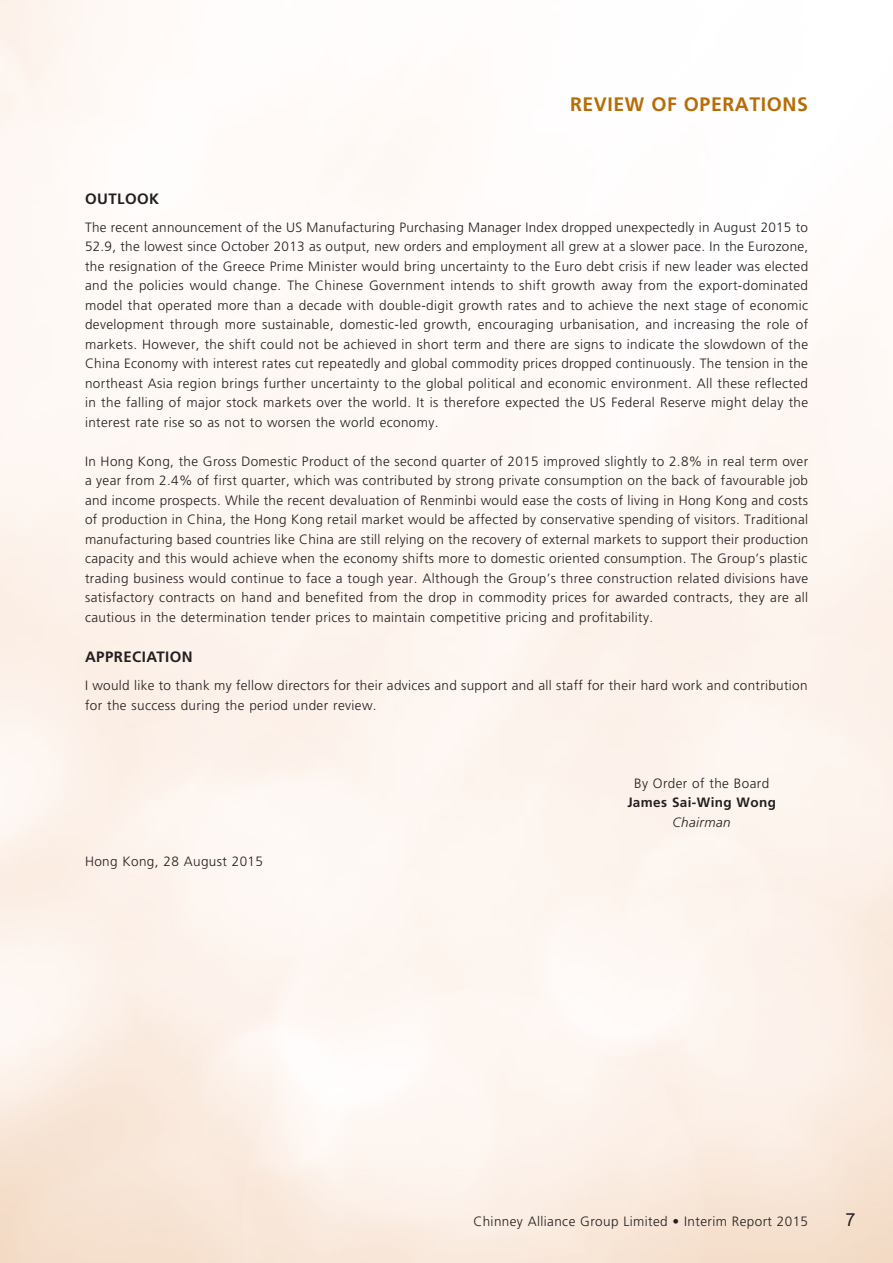
<style>
.page{position:relative;width:893px;height:1263px;background:#fff}
.page>*{position:absolute;margin:0;border:0;box-sizing:border-box;transform-origin:0 0}
.t1{font:700 19.5px "Frutiger LT Std";letter-spacing:.03em;color:#b76d06}
.t2{font:700 18px "M Hei HK";color:#231f20}
.t3{font:700 15px "Frutiger LT Std";letter-spacing:.03em;color:#231f20}
.t4{font:300 13.5px/19.5px "Frutiger LT Std";letter-spacing:.03em;color:#231f20;text-align:justify}
.t5{font:700 13.5px "Frutiger LT Std";letter-spacing:.03em;color:#231f20}
.t6{font:italic 300 13.5px "Frutiger LT Std";letter-spacing:.03em;color:#231f20}
</style>
<div class="page">
<h1 class="t1" style="left:570px;top:93px;width:239px">REVIEW OF OPERATIONS</h1>
<p class="t3" style="left:85px;top:190px;width:76px">OUTLOOK</p>
<p class="t4" style="left:85px;top:218px;width:725px">The recent announcement of the US Manufacturing Purchasing Manager Index dropped unexpectedly in August 2015 to 52.9, the lowest since October 2013 as output, new orders and employment all grew at a slower pace. In the Eurozone, the resignation of the Greece Prime Minister would bring uncertainty to the Euro debt crisis if new leader was elected and the policies would change. The Chinese Government intends to shift growth away from the export-dominated model that operated more than a decade with double-digit growth rates and to achieve the next stage of economic development through more sustainable, domestic-led growth, encouraging urbanisation, and increasing the role of markets. However, the shift could not be achieved in short term and there are signs to indicate the slowdown of the China Economy with interest rates cut repeatedly and global commodity prices dropped continuously. The tension in the northeast Asia region brings further uncertainty to the global political and economic environment. All these reflected in the falling of major stock markets over the world. It is therefore expected the US Federal Reserve might delay the interest rate rise so as not to worsen the world economy.</p>
<p class="t4" style="left:85px;top:452px;width:725px">In Hong Kong, the Gross Domestic Product of the second quarter of 2015 improved slightly to 2.8% in real term over a year from 2.4% of first quarter, which was contributed by strong private consumption on the back of favourable job and income prospects. While the recent devaluation of Renminbi would ease the costs of living in Hong Kong and costs of production in China, the Hong Kong retail market would be affected by conservative spending of visitors. Traditional manufacturing based countries like China are still relying on the recovery of external markets to support their production capacity and this would achieve when the economy shifts more to domestic oriented consumption. The Group’s plastic trading business would continue to face a tough year. Although the Group’s three construction related divisions have satisfactory contracts on hand and benefited from the drop in commodity prices for awarded contracts, they are all cautious in the determination tender prices to maintain competitive pricing and profitability.</p>
<p class="t3" style="left:85px;top:648px;width:109px">APPRECIATION</p>
<p class="t4" style="left:85px;top:676px;width:724px">I would like to thank my fellow directors for their advices and support and all staff for their hard work and contribution for the success during the period under review.</p>
<p class="t4" style="left:85px;top:852px;width:179px">Hong Kong, 28 August 2015</p>
<p class="t4" style="left:634px;top:774px;width:137px">By Order of the Board</p>
<p class="t5" style="left:627px;top:795px;width:150px">James Sai-Wing Wong</p>
<p class="t6" style="left:673px;top:814px;width:60px">Chairman</p>
<p class="t4" style="left:473px;top:1212px;width:336px">Chinney Alliance Group Limited • Interim Report 2015</p>
<h2 class="t2" style="left:845px;top:1206px;width:12px">7</h2>
</div>
